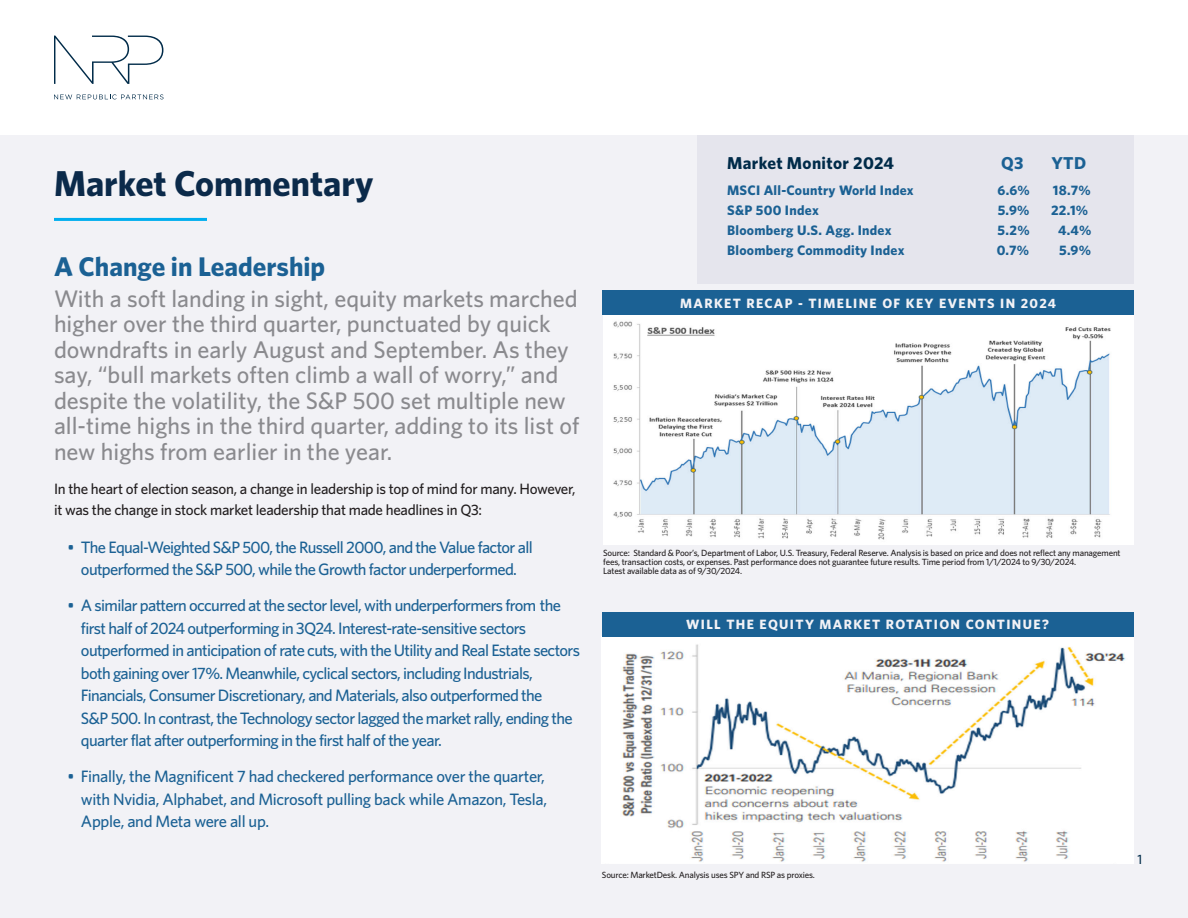
<style>
.page{position:relative;width:1188px;height:918px;background:#fff}
.page>*{position:absolute;margin:0;border:0;box-sizing:border-box;transform-origin:0 0}
.t1{font:700 36px "Whitney";color:#0b2a4a}
.t2{font:700 27px "Whitney";color:#1b6194}
.t3{font:500 24px/25.5px "Whitney";color:#8a8a8e}
.t4{font:700 17.25px "Whitney";letter-spacing:.02em;color:#002b49}
.t5{font:700 17.25px "Whitney";color:#1b6194}
.t6{font:500 16.5px/22.5px "Whitney";letter-spacing:-.04em;color:#1b6194;text-align:center}
.t7{font:500 16.5px/22.5px "Whitney";letter-spacing:-.02em;color:#1b6194}
.t8{font:500 15px/21px "Whitney";letter-spacing:-.02em;color:#231f20}
.t9{font:700 13.8px "Whitney";letter-spacing:.02em;color:#1b6194}
.t10{font:700 13.5px "Whitney";letter-spacing:.1em;color:#f2f2f6}
.t11{font:500 13.5px "Whitney";color:#002b49}
.t12{font:500 9px/9px "Whitney";letter-spacing:-.02em;color:#231f20}
</style>
<div class="page">
<div style="left:0;top:135px;width:1188px;height:783px;background:#f2f2f6"></div>
<hr style="left:54px;top:218px;width:153px;height:3px;background:#00aeef">
<div style="left:698px;top:135px;width:436px;height:149px;background:#e5e5ed"></div>
<img style="left:602px;top:637px;width:531px;height:227px">
<div style="left:602px;top:612px;width:531px;height:25px;background:#1b6194"></div>
<img style="left:603px;top:315px;width:531px;height:229px">
<div style="left:603px;top:291px;width:531px;height:24px;background:#1b6194"></div>
<svg style="left:54px;top:94px;width:110px;height:5px"></svg>
<svg style="left:54px;top:36px;width:109px;height:48px"></svg>
<p class="t1" style="left:54px;top:162px;width:321px">Market Commentary</p>
<p class="t2" style="left:54px;top:250px;width:273px">A Change in Leadership</p>
<p class="t3" style="left:54px;top:285px;width:527px">With a soft landing in sight, equity markets marched higher over the third quarter, punctuated by quick downdrafts in early August and September. As they say, “bull markets often climb a wall of worry,” and despite the volatility, the S&amp;P 500 set multiple new all-time highs in the third quarter, adding to its list of new highs from earlier in the year.</p>
<p class="t8" style="left:54px;top:478px;width:523px">In the heart of election season, a change in leadership is top of mind for many. However, it was the change in stock market leadership that made headlines in Q3:</p>
<p class="t6" style="left:68px;top:535px;width:467px">• The Equal-Weighted S&amp;P 500, the Russell 2000, and the Value factor all outperformed the S&amp;P 500, while the Growth factor underperformed.</p>
<p class="t6" style="left:81px;top:594px;width:501px;text-align:left;text-indent:-13px">• A similar pattern occurred at the sector level, with underperformers from the first half of 2024 outperforming in 3Q24. Interest-rate-sensitive sectors outperformed in anticipation of rate cuts, with the Utility and Real Estate sectors both gaining over 17%. Meanwhile, cyclical sectors, including Industrials, Financials, Consumer Discretionary, and Materials, also outperformed the<br>S&amp;P 500. In contrast, the Technology sector lagged the market rally, ending the quarter flat after outperforming in the first half of the year.</p>
<p class="t7" style="left:81px;top:765px;width:468px;text-indent:-13px">• Finally, the Magnificent 7 had checkered performance over the quarter, with Nvidia, Alphabet, and Microsoft pulling back while Amazon, Tesla,<br>Apple, and Meta were all up.</p>
<p class="t4" style="left:727px;top:152px;width:169px">Market Monitor 2024</p>
<p class="t5" style="left:1001px;top:152px;width:24px">Q3</p>
<p class="t5" style="left:1051px;top:152px;width:36px">YTD</p>
<p class="t9" style="left:727px;top:182px;width:188px">MSCI All-Country World Index</p>
<p class="t9" style="left:997px;top:182px;width:34px">6.6%</p>
<p class="t9" style="left:1053px;top:182px;width:39px">18.7%</p>
<p class="t9" style="left:727px;top:202px;width:93px">S&amp;P 500 Index</p>
<p class="t9" style="left:998px;top:202px;width:33px">5.9%</p>
<p class="t9" style="left:1051px;top:202px;width:39px">22.1%</p>
<p class="t9" style="left:727px;top:222px;width:166px">Bloomberg U.S. Agg. Index</p>
<p class="t9" style="left:998px;top:222px;width:34px">5.2%</p>
<p class="t9" style="left:1058px;top:222px;width:35px">4.4%</p>
<p class="t9" style="left:727px;top:242px;width:179px">Bloomberg Commodity Index</p>
<p class="t9" style="left:997px;top:242px;width:34px">0.7%</p>
<p class="t9" style="left:1059px;top:242px;width:33px">5.9%</p>
<p class="t10" style="left:680px;top:295px;width:377px">MARKET RECAP - TIMELINE OF KEY EVENTS IN 2024</p>
<p class="t12" style="left:603px;top:548px;width:519px">Source: Standard &amp; Poor’s, Department of Labor, U.S. Treasury, Federal Reserve. Analysis is based on price and does not reflect any management fees, transaction costs, or expenses. Past performance does not guarantee future results. Time period from 1/1/2024 to 9/30/2024.<br>Latest available data as of 9/30/2024.</p>
<p class="t10" style="left:686px;top:617px;width:364px">WILL THE EQUITY MARKET ROTATION CONTINUE?</p>
<p class="t12" style="left:602px;top:871px;width:215px">Source: MarketDesk. Analysis uses SPY and RSP as proxies.</p>
<p class="t11" style="left:1137px;top:851px;width:6px">1</p>
</div>
